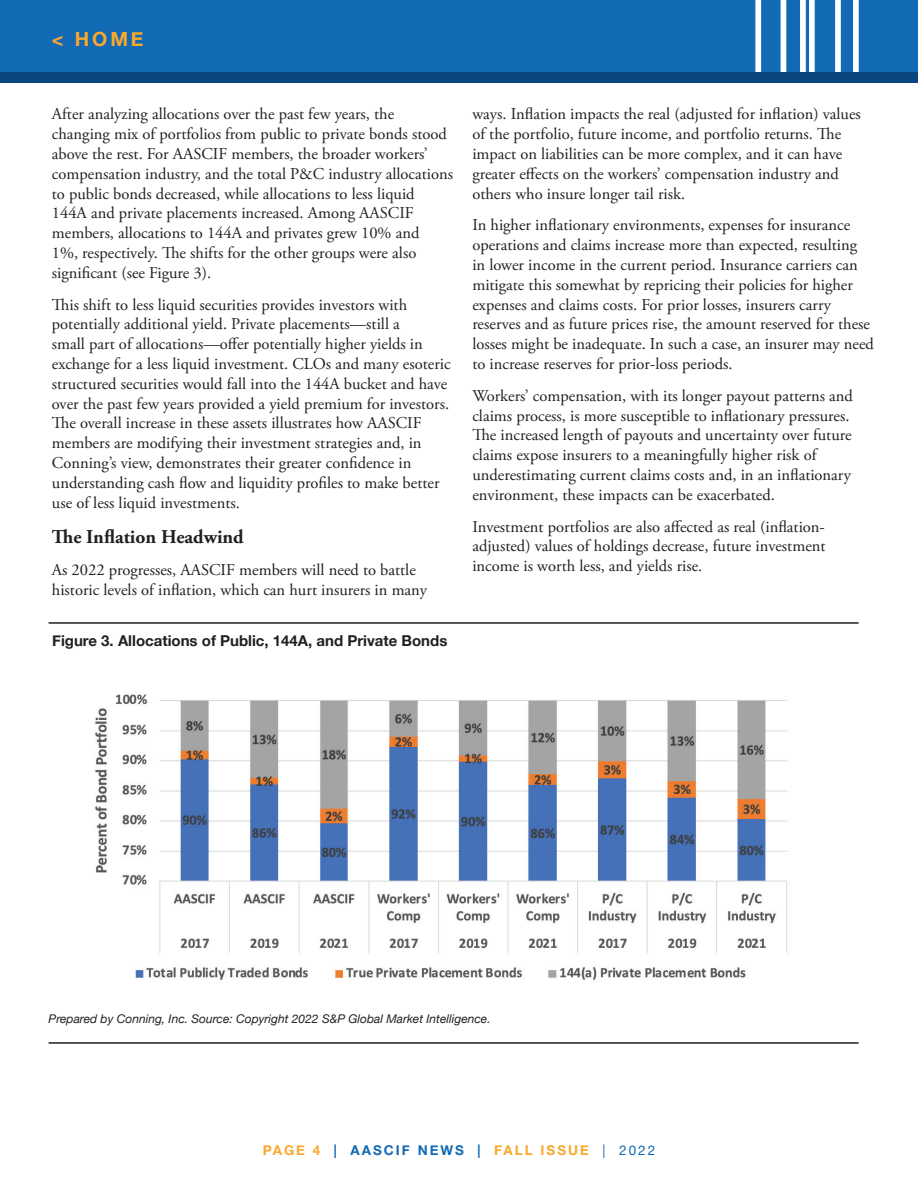
<style>
.page{position:relative;width:918px;height:1188px;background:#fff}
.page>*{position:absolute;margin:0;border:0;box-sizing:border-box;transform-origin:0 0}
.t1{font:700 19.5px "Adobe Garamond Pro";color:#231f20}
.t2{font:700 19.5px "Helvetica Neue";color:#faa82c}
.t3{font:16.5px/19.8px "Adobe Garamond Pro";color:#231f20}
.t4{font:700 15px "Helvetica Neue";color:#231f20}
.t5{font:700 13.5px "Helvetica Neue";letter-spacing:.15em;color:#faa82c}
.t6{font:italic 12px "Helvetica Neue";color:#231f20}
.s1{color:#1269b4}
.s2{font-weight:400;color:#1269b4}
</style>
<div class="page">
<div style="left:0;top:0;width:918px;height:73px;background:#1269b4"></div>
<div style="left:755px;top:0;width:6px;height:135px;background:#fff"></div>
<div style="left:781px;top:0;width:5px;height:135px;background:#fff"></div>
<div style="left:800px;top:0;width:6px;height:135px;background:#fff"></div>
<div style="left:809px;top:0;width:6px;height:135px;background:#fff"></div>
<div style="left:835px;top:0;width:6px;height:135px;background:#fff"></div>
<div style="left:853px;top:0;width:6px;height:135px;background:#fff"></div>
<div style="left:0;top:73px;width:918px;height:10px;background:#0a477f"></div>
<hr style="left:49px;top:622px;width:810px;height:2px;background:#231f20">
<hr style="left:49px;top:1042px;width:810px;height:2px;background:#231f20">
<img style="left:95px;top:694px;width:692px;height:287px">
<p class="t2" style="left:52px;top:24px;width:93px">&lt; HOME</p>
<p class="t3" style="left:52px;top:105px;width:403px">After analyzing allocations over the past few years, the changing mix of portfolios from public to private bonds stood above the rest. For AASCIF members, the broader workers’ compensation industry, and the total P&amp;C industry allocations to public bonds decreased, while allocations to less liquid 144A and private placements increased. Among AASCIF members, allocations to 144A and privates grew 10% and<br>1%, respectively. The shifts for the other groups were also significant (see Figure 3).</p>
<p class="t3" style="left:52px;top:295px;width:400px">This shift to less liquid securities provides investors with potentially additional yield. Private placements—still a<br>small part of allocations—offer potentially higher yields in exchange for a less liquid investment. CLOs and many esoteric structured securities would fall into the 144A bucket and have over the past few years provided a yield premium for investors.<br>The overall increase in these assets illustrates how AASCIF members are modifying their investment strategies and, in Conning’s view, demonstrates their greater confidence in understanding cash flow and liquidity profiles to make better use of less liquid investments.</p>
<p class="t1" style="left:52px;top:525px;width:193px">The Inflation Headwind</p>
<p class="t3" style="left:52px;top:560px;width:377px">As 2022 progresses, AASCIF members will need to battle historic levels of inflation, which can hurt insurers in many</p>
<p class="t4" style="left:52px;top:629px;width:397px">Figure 3. Allocations of Public, 144A, and Private Bonds</p>
<p class="t3" style="left:472px;top:105px;width:390px">ways. Inflation impacts the real (adjusted for inflation) values of the portfolio, future income, and portfolio returns. The impact on liabilities can be more complex, and it can have greater effects on the workers’ compensation industry and others who insure longer tail risk.</p>
<p class="t3" style="left:472px;top:216px;width:403px">In higher inflationary environments, expenses for insurance operations and claims increase more than expected, resulting in lower income in the current period. Insurance carriers can mitigate this somewhat by repricing their policies for higher expenses and claims costs. For prior losses, insurers carry reserves and as future prices rise, the amount reserved for these losses might be inadequate. In such a case, an insurer may need to increase reserves for prior-loss periods.</p>
<p class="t3" style="left:472px;top:386px;width:382px">Workers’ compensation, with its longer payout patterns and claims process, is more susceptible to inflationary pressures.<br>The increased length of payouts and uncertainty over future claims expose insurers to a meaningfully higher risk of underestimating current claims costs and, in an inflationary environment, these impacts can be exacerbated.</p>
<p class="t3" style="left:472px;top:517px;width:355px;text-align:justify">Investment portfolios are also affected as real (inflation&shy;adjusted) values of holdings decrease, future investment income is worth less, and yields rise.</p>
<p class="t6" style="left:49px;top:1010px;width:444px">Prepared by Conning, Inc. Source: Copyright 2022 S&amp;P Global Market Intelligence.</p>
<p class="t5" style="left:263px;top:1140px;width:394px">PAGE 4 <span class="s1">| AASCIF NEWS |</span> FALL ISSUE <span class="s2">| 2022</span></p>
</div>
